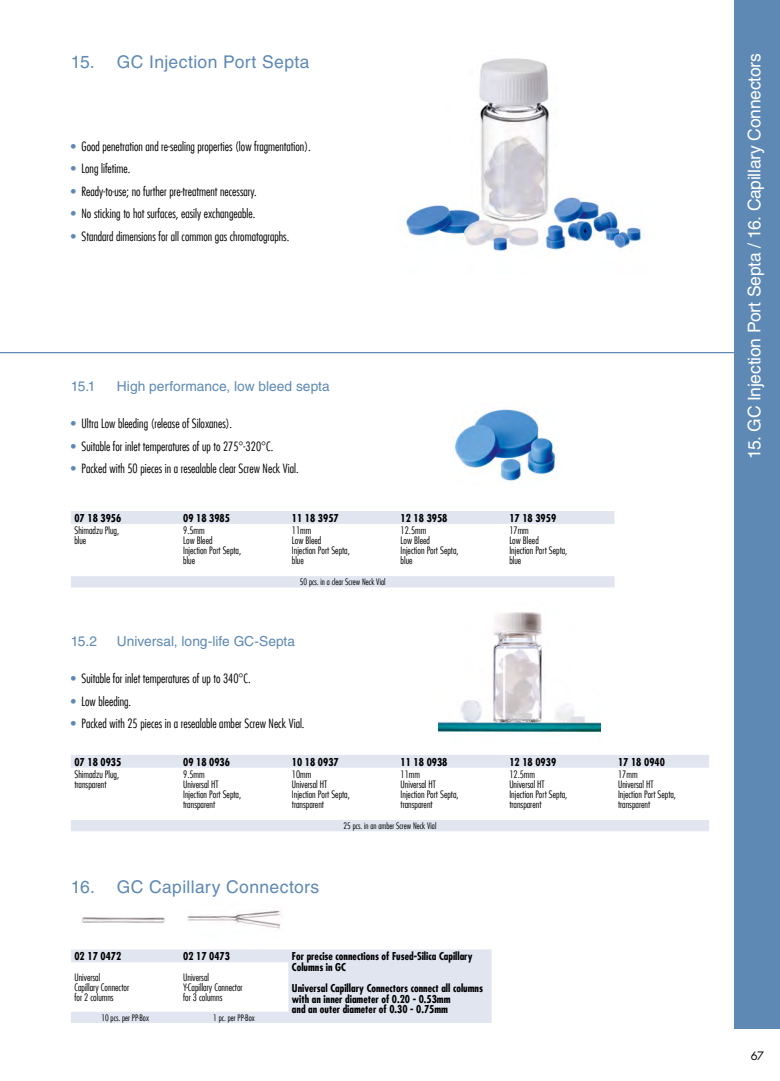
<style>
.page{position:relative;width:780px;height:1081px;background:#fff}
.page>*{position:absolute;margin:0;border:0;box-sizing:border-box;transform-origin:0 0}
.Head_1_Kapitel{font:17.5px "Helvetica LT Std";letter-spacing:.02em;color:#5d89b4}
.Seitenbeschriftung{font:17.5px "Helvetica LT Std";letter-spacing:-.015em;color:#fff}
.Subhead_1_Kapitel{font:13.75px "Helvetica LT Std";color:#5d89b4}
.t1{font:300 condensed 12.5px "Futura LT";color:#000}
.t2{font:11.25px "Futura LT";color:#000}
.Tabelle_Nummern{font:700 condensed 10.62px/10.6px "Futura LT";color:#000}
.Tabelle_Material{font:300 condensed 10px "Futura LT";color:#000}
.Tabelle_Stückzahl{font:300 condensed 8.75px "Futura LT";color:#000}
.s1{color:#5d89b4}
</style>
<div class="page">
<div style="left:733px;top:0;width:47px;height:1028px;background:#5d89b4"></div>
<hr style="left:0;top:352px;width:733px;height:1px;background:#5d89b4">
<svg style="left:71px;top:755px;width:638px;height:76px"></svg>
<svg style="left:71px;top:511px;width:543px;height:76px"></svg>
<svg style="left:71px;top:949px;width:420px;height:74px"></svg>
<img style="left:82px;top:917px;width:83px;height:6px">
<img style="left:187px;top:910px;width:94px;height:19px">
<img style="left:404px;top:58px;width:239px;height:194px">
<img style="left:454px;top:409px;width:102px;height:72px">
<img style="left:438px;top:612px;width:162px;height:120px">
<p class="Head_1_Kapitel" style="left:71px;top:52px;width:240px">15. GC Injection Port Septa</p>
<p class="t1" style="left:71px;top:139px;width:241px"><span class="s1">•</span> Good penetration and re-sealing properties (low fragmentation).</p>
<p class="t1" style="left:71px;top:161px;width:61px"><span class="s1">•</span> Long lifetime.</p>
<p class="t1" style="left:71px;top:184px;width:187px"><span class="s1">•</span> Ready-to-use; no further pre-treatment necessary.</p>
<p class="t1" style="left:71px;top:206px;width:186px"><span class="s1">•</span> No sticking to hot surfaces, easily exchangeable.</p>
<p class="t1" style="left:71px;top:229px;width:220px"><span class="s1">•</span> Standard dimensions for all common gas chromatographs.</p>
<p class="Subhead_1_Kapitel" style="left:71px;top:378px;width:26px">15.1</p>
<p class="Subhead_1_Kapitel" style="left:117px;top:378px;width:214px">High performance, low bleed septa</p>
<p class="t1" style="left:71px;top:416px;width:163px"><span class="s1">•</span> Ultra Low bleeding (release of Siloxanes).</p>
<p class="t1" style="left:71px;top:439px;width:204px"><span class="s1">•</span> Suitable for inlet temperatures of up to 275°-320°C.</p>
<p class="t1" style="left:71px;top:461px;width:229px"><span class="s1">•</span> Packed with 50 pieces in a resealable clear Screw Neck Vial.</p>
<p class="Tabelle_Nummern" style="left:74px;top:512px;width:48px">07 18 3956</p>
<p class="Tabelle_Nummern" style="left:183px;top:512px;width:48px">09 18 3985</p>
<p class="Tabelle_Nummern" style="left:292px;top:512px;width:48px">11 18 3957</p>
<p class="Tabelle_Nummern" style="left:400px;top:512px;width:48px">12 18 3958</p>
<p class="Tabelle_Nummern" style="left:509px;top:512px;width:48px">17 18 3959</p>
<p class="Tabelle_Material" style="left:74px;top:524px;width:46px">Shimadzu Plug,</p>
<p class="Tabelle_Material" style="left:74px;top:534px;width:13px">blue</p>
<p class="Tabelle_Material" style="left:183px;top:524px;width:23px">9.5mm</p>
<p class="Tabelle_Material" style="left:183px;top:534px;width:31px">Low Bleed</p>
<p class="Tabelle_Material" style="left:183px;top:544px;width:59px">Injection Port Septa,</p>
<p class="Tabelle_Material" style="left:183px;top:554px;width:13px">blue</p>
<p class="Tabelle_Material" style="left:400px;top:524px;width:27px">12.5mm</p>
<p class="Tabelle_Material" style="left:400px;top:534px;width:31px">Low Bleed</p>
<p class="Tabelle_Material" style="left:400px;top:544px;width:59px">Injection Port Septa,</p>
<p class="Tabelle_Material" style="left:400px;top:554px;width:13px">blue</p>
<p class="Tabelle_Material" style="left:292px;top:524px;width:21px">11mm</p>
<p class="Tabelle_Material" style="left:292px;top:534px;width:31px">Low Bleed</p>
<p class="Tabelle_Material" style="left:292px;top:544px;width:59px">Injection Port Septa,</p>
<p class="Tabelle_Material" style="left:292px;top:554px;width:13px">blue</p>
<p class="Tabelle_Material" style="left:509px;top:524px;width:21px">17mm</p>
<p class="Tabelle_Material" style="left:509px;top:534px;width:31px">Low Bleed</p>
<p class="Tabelle_Material" style="left:509px;top:544px;width:59px">Injection Port Septa,</p>
<p class="Tabelle_Material" style="left:509px;top:554px;width:13px">blue</p>
<p class="Tabelle_Stückzahl" style="left:300px;top:577px;width:87px">50 pcs. in a clear Screw Neck Vial</p>
<p class="Subhead_1_Kapitel" style="left:71px;top:633px;width:28px">15.2</p>
<p class="Subhead_1_Kapitel" style="left:117px;top:633px;width:180px">Universal, long-life GC-Septa</p>
<p class="t1" style="left:71px;top:671px;width:181px"><span class="s1">•</span> Suitable for inlet temperatures of up to 340°C.</p>
<p class="t1" style="left:71px;top:694px;width:62px"><span class="s1">•</span> Low bleeding.</p>
<p class="t1" style="left:71px;top:716px;width:235px"><span class="s1">•</span> Packed with 25 pieces in a resealable amber Screw Neck Vial.</p>
<p class="Tabelle_Nummern" style="left:74px;top:756px;width:48px">07 18 0935</p>
<p class="Tabelle_Nummern" style="left:183px;top:756px;width:48px">09 18 0936</p>
<p class="Tabelle_Nummern" style="left:292px;top:756px;width:48px">10 18 0937</p>
<p class="Tabelle_Nummern" style="left:400px;top:756px;width:48px">11 18 0938</p>
<p class="Tabelle_Nummern" style="left:509px;top:756px;width:48px">12 18 0939</p>
<p class="Tabelle_Nummern" style="left:618px;top:756px;width:48px">17 18 0940</p>
<p class="Tabelle_Material" style="left:74px;top:768px;width:46px">Shimadzu Plug,</p>
<p class="Tabelle_Material" style="left:74px;top:778px;width:34px">transparent</p>
<p class="Tabelle_Material" style="left:183px;top:768px;width:23px">9.5mm</p>
<p class="Tabelle_Material" style="left:183px;top:778px;width:37px">Universal HT</p>
<p class="Tabelle_Material" style="left:183px;top:788px;width:59px">Injection Port Septa,</p>
<p class="Tabelle_Material" style="left:183px;top:798px;width:34px">transparent</p>
<p class="Tabelle_Material" style="left:292px;top:768px;width:21px">10mm</p>
<p class="Tabelle_Material" style="left:292px;top:778px;width:37px">Universal HT</p>
<p class="Tabelle_Material" style="left:292px;top:788px;width:59px">Injection Port Septa,</p>
<p class="Tabelle_Material" style="left:292px;top:798px;width:34px">transparent</p>
<p class="Tabelle_Material" style="left:509px;top:768px;width:27px">12.5mm</p>
<p class="Tabelle_Material" style="left:509px;top:778px;width:37px">Universal HT</p>
<p class="Tabelle_Material" style="left:509px;top:788px;width:59px">Injection Port Septa,</p>
<p class="Tabelle_Material" style="left:509px;top:798px;width:34px">transparent</p>
<p class="Tabelle_Material" style="left:400px;top:768px;width:21px">11mm</p>
<p class="Tabelle_Material" style="left:400px;top:778px;width:37px">Universal HT</p>
<p class="Tabelle_Material" style="left:400px;top:788px;width:59px">Injection Port Septa,</p>
<p class="Tabelle_Material" style="left:400px;top:798px;width:34px">transparent</p>
<p class="Tabelle_Material" style="left:618px;top:768px;width:21px">17mm</p>
<p class="Tabelle_Material" style="left:618px;top:778px;width:37px">Universal HT</p>
<p class="Tabelle_Material" style="left:618px;top:788px;width:59px">Injection Port Septa,</p>
<p class="Tabelle_Material" style="left:618px;top:798px;width:34px">transparent</p>
<p class="Head_1_Kapitel" style="left:71px;top:877px;width:250px">16. GC Capillary Connectors</p>
<p class="Tabelle_Stückzahl" style="left:343px;top:820px;width:94px">25 pcs. in an amber Screw Neck Vial</p>
<p class="Tabelle_Nummern" style="left:74px;top:951px;width:48px">02 17 0472</p>
<p class="Tabelle_Nummern" style="left:183px;top:951px;width:48px">02 17 0473</p>
<p class="Tabelle_Nummern" style="left:292px;top:951px;width:182px">For precise connections of Fused-Silica Capillary<br>Columns in GC</p>
<p class="Tabelle_Nummern" style="left:292px;top:983px;width:193px">Universal Capillary Connectors connect all columns with an inner diameter of 0.20 - 0.53mm</p>
<p class="Tabelle_Nummern" style="left:292px;top:1004px;width:158px">and an outer diameter of 0.30 - 0.75mm</p>
<p class="Tabelle_Material" style="left:74px;top:971px;width:27px">Universal</p>
<p class="Tabelle_Material" style="left:74px;top:981px;width:56px">Capillary Connector</p>
<p class="Tabelle_Material" style="left:74px;top:991px;width:41px">for 2 columns</p>
<p class="Tabelle_Material" style="left:183px;top:971px;width:27px">Universal</p>
<p class="Tabelle_Material" style="left:183px;top:981px;width:61px">Y-Capillary Connector</p>
<p class="Tabelle_Material" style="left:183px;top:991px;width:41px">for 3 columns</p>
<p class="Tabelle_Stückzahl" style="left:101px;top:1012px;width:49px">10 pcs. per PP-Box</p>
<p class="Tabelle_Stückzahl" style="left:213px;top:1012px;width:43px">1 pc. per PP-Box</p>
<p class="Seitenbeschriftung" style="left:744px;top:459px;width:407px;rotate:-90deg">15. GC Injection Port Septa / 16. Capillary Connectors</p>
<p class="t2" style="left:750px;top:1048px;width:15px">67</p>
</div>
